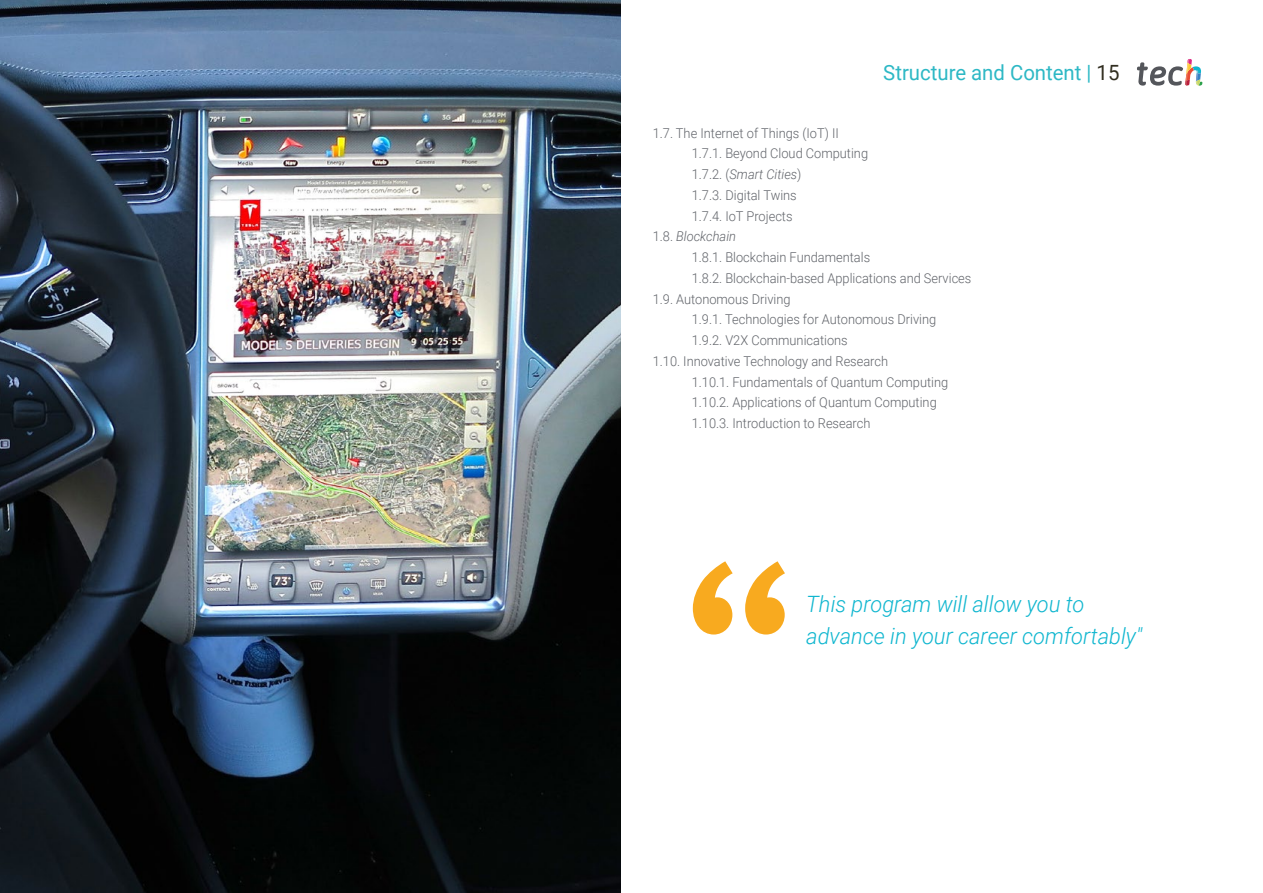
<style>
.page{position:relative;width:1263px;height:893px;background:#fff}
.page>*{position:absolute;margin:0;border:0;box-sizing:border-box;transform-origin:0 0}
.t1{font:italic 300 22.5px/31.5px "Roboto";color:#0fb6cf}
.t2{font:21px "Roboto";color:#2db8c5}
.t3{font:300 13.5px "Roboto";color:#61646a;scale:.95 1}
.t4{font:italic 300 13.5px "Roboto";color:#61646a;scale:.95 1}
.s1{color:#312e20}
.s2{font-style:normal}
</style>
<div class="page">
<img style="left:0;top:0;width:621px;height:893px">
<svg style="left:1137px;top:59px;width:65px;height:27px"></svg>
<svg style="left:693px;top:561px;width:92px;height:73px"></svg>
<h2 class="t2" style="left:883px;top:57px;width:238px">Structure and Content | <span class="s1">15</span></h2>
<p class="t3" style="left:653px;top:123px;width:197px">1.7. The Internet of Things (IoT) II</p>
<p class="t3" style="left:692px;top:144px;width:187px">1.7.1. Beyond Cloud Computing</p>
<p class="t4" style="left:692px;top:165px;width:117px"><span class="s2">1.7.2. (</span>Smart Cities<span class="s2">)</span></p>
<p class="t3" style="left:692px;top:186px;width:112px">1.7.3. Digital Twins</p>
<p class="t3" style="left:692px;top:206px;width:108px">1.7.4. IoT Projects</p>
<p class="t4" style="left:653px;top:227px;width:89px"><span class="s2">1.8.</span> Blockchain</p>
<p class="t3" style="left:692px;top:248px;width:189px">1.8.1. Blockchain Fundamentals</p>
<p class="t3" style="left:692px;top:269px;width:296px">1.8.2. Blockchain-based Applications and Services</p>
<p class="t3" style="left:653px;top:289px;width:147px">1.9. Autonomous Driving</p>
<p class="t3" style="left:692px;top:310px;width:259px">1.9.1. Technologies for Autonomous Driving</p>
<p class="t3" style="left:692px;top:331px;width:166px">1.9.2. V2X Communications</p>
<p class="t3" style="left:653px;top:352px;width:249px">1.10. Innovative Technology and Research</p>
<p class="t3" style="left:692px;top:372px;width:271px">1.10.1. Fundamentals of Quantum Computing</p>
<p class="t3" style="left:692px;top:393px;width:259px">1.10.2. Applications of Quantum Computing</p>
<p class="t3" style="left:692px;top:414px;width:190px">1.10.3. Introduction to Research</p>
<h1 class="t1" style="left:806px;top:587px;width:338px">This program will allow you to advance in your career comfortably"</h1>
</div>
